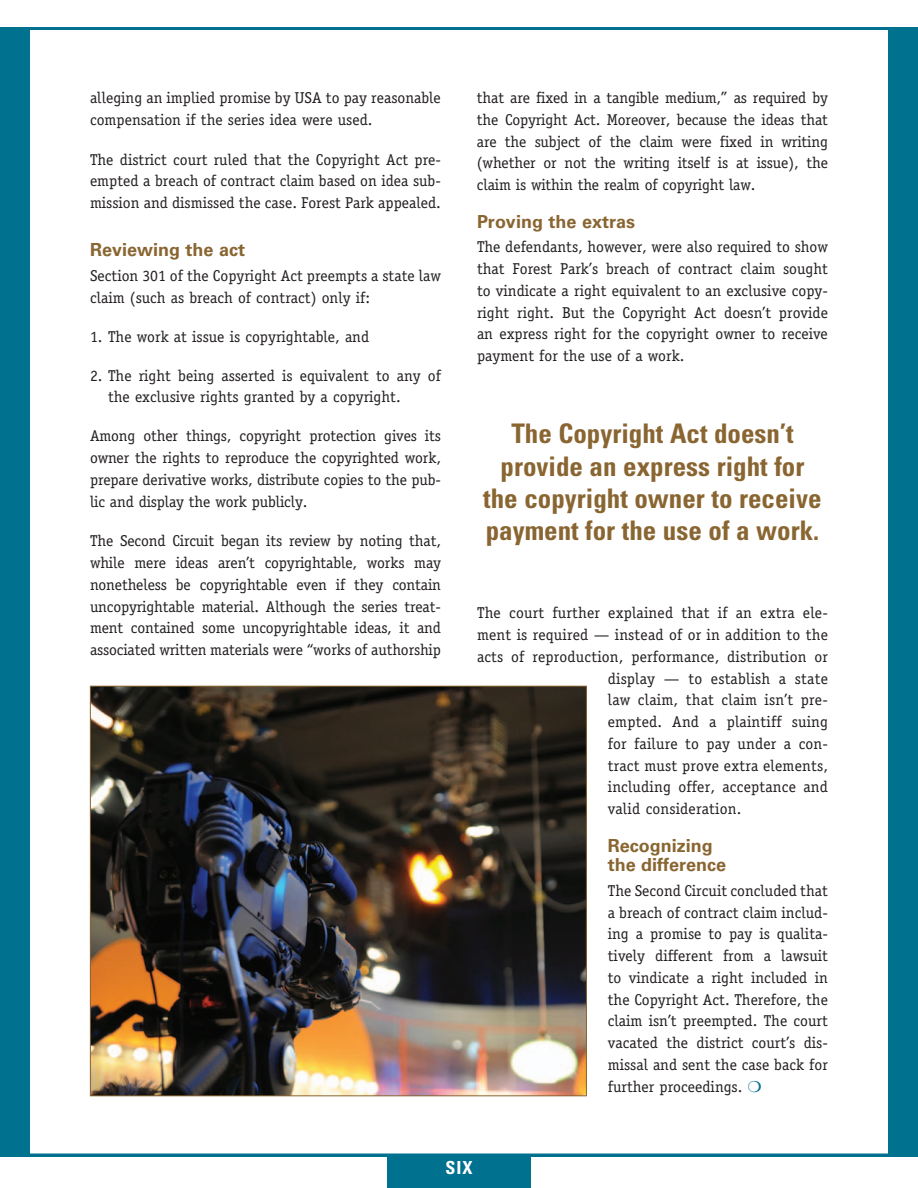
<style>
.page{position:relative;width:918px;height:1188px;background:#fff}
.page>*{position:absolute;margin:0;border:0;box-sizing:border-box;transform-origin:0 0}
.t1{font:700 condensed 27px/32.4px "Univers LT Std";color:#896531;text-align:center}
.t2{font:700 18px/19.5px "Univers LT Std";color:#896531}
.t3{font:700 condensed 18px "Univers LT Std";color:#fff}
.t4{font:15.75px/21.8px "Officina Serif Std";color:#231f20;text-align:justify}
</style>
<div class="page">
<div style="left:0;top:27px;width:918px;height:1129px;background:#00718e"></div>
<div style="left:27px;top:27px;width:864px;height:1129px;background:#fff;border:3px solid #00718e"></div>
<div style="left:387px;top:1156px;width:144px;height:32px;background:#00718e"></div>
<img style="left:92px;top:688px;width:493px;height:406px">
<p class="t4" style="left:90px;top:87px;width:352px">alleging an implied promise by USA to pay reasonable compensation if the series idea were used.</p>
<p class="t4" style="left:90px;top:148px;width:353px">The district court ruled that the Copyright Act pre&shy;empted a breach of contract claim based on idea sub&shy;mission and dismissed the case. Forest Park appealed.</p>
<p class="t2" style="left:90px;top:240px;width:157px">Reviewing the act</p>
<p class="t4" style="left:90px;top:265px;width:353px">Section 301 of the Copyright Act preempts a state law claim (such as breach of contract) only if:</p>
<p class="t4" style="left:90px;top:325px;width:281px">1. The work at issue is copyrightable, and</p>
<p class="t4" style="left:108px;top:365px;width:334px;line-height:21px;text-indent:-18px">2. The right being asserted is equivalent to any of the exclusive rights granted by a copyright.</p>
<p class="t4" style="left:90px;top:425px;width:353px">Among other things, copyright protection gives its owner the rights to reproduce the copyrighted work, prepare derivative works, distribute copies to the pub&shy;lic and display the work publicly.</p>
<p class="t4" style="left:90px;top:530px;width:353px">The Second Circuit began its review by noting that, while mere ideas aren’t copyrightable, works may nonetheless be copyrightable even if they contain uncopyrightable material. Although the series treat&shy;ment contained some uncopyrightable ideas, it and associated written materials were “works of authorship</p>
<p class="t4" style="left:477px;top:87px;width:353px">that are fixed in a tangible medium,” as required by the Copyright Act. Moreover, because the ideas that are the subject of the claim were fixed in writing (whether or not the writing itself is at issue), the claim is within the realm of copyright law.</p>
<p class="t2" style="left:477px;top:212px;width:160px">Proving the extras</p>
<p class="t4" style="left:477px;top:236px;width:353px">The defendants, however, were also required to show that Forest Park’s breach of contract claim sought to vindicate a right equivalent to an exclusive copy&shy;right right. But the Copyright Act doesn’t provide an express right for the copyright owner to receive payment for the use of a work.</p>
<h1 class="t1" style="left:483px;top:417px;width:340px">The Copyright Act doesn’t provide an express right for the copyright owner to receive payment for the use of a work.</h1>
<p class="t4" style="left:477px;top:602px;width:352px">The court further explained that if an extra ele-</p>
<p class="t4" style="left:477px;top:624px;width:353px">ment is required — instead of or in addition to the</p>
<p class="t4" style="left:477px;top:646px;width:352px">acts of reproduction, performance, distribution or</p>
<p class="t4" style="left:608px;top:667px;width:222px">display — to establish a state</p>
<p class="t4" style="left:608px;top:689px;width:222px">law claim, that claim isn’t pre-</p>
<p class="t4" style="left:608px;top:711px;width:222px">empted. And a plaintiff suing</p>
<p class="t4" style="left:608px;top:733px;width:222px">for failure to pay under a con-</p>
<p class="t4" style="left:608px;top:754px;width:222px">tract must prove extra elements,</p>
<p class="t4" style="left:608px;top:776px;width:222px">including offer, acceptance and</p>
<p class="t4" style="left:608px;top:798px;width:135px">valid consideration.</p>
<p class="t2" style="left:608px;top:836px;width:120px">Recognizing the difference</p>
<p class="t4" style="left:608px;top:880px;width:222px">The Second Circuit concluded that a breach of contract claim includ&shy;ing a promise to pay is qualita&shy;tively different from a lawsuit to vindicate a right included in the Copyright Act. Therefore, the claim isn’t preempted. The court vacated the district court’s dis&shy;missal and sent the case back for further proceedings.</p>
<p class="t3" style="left:446px;top:1157px;width:28px">SIX</p>
</div>
